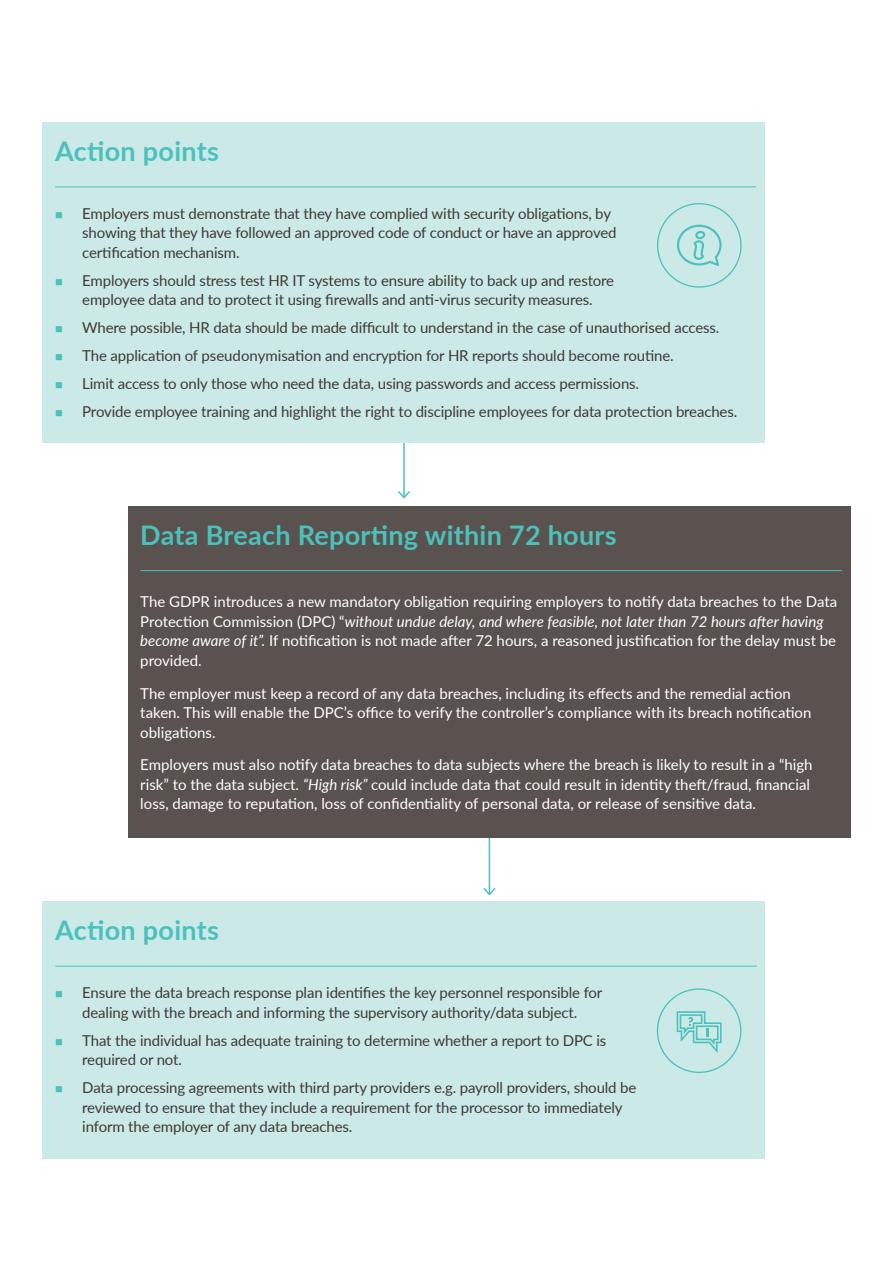
<style>
.page{position:relative;width:893px;height:1263px;background:#fff}
.page>*{position:absolute;margin:0;border:0;box-sizing:border-box;transform-origin:0 0}
.t1{font:700 27px "Lato";letter-spacing:.01em;color:#4cc1bb}
.t2{font:15px/19.5px "Lato";letter-spacing:-.01em;color:#3e3935}
.t3{font:15px/19.5px "Lato";color:#fff}
.s1{color:#4cc1bb}
.s2{font-style:italic}
</style>
<div class="page">
<hr style="left:489px;top:786px;width:1px;height:108px;background:#4cc1bb">
<svg style="left:483px;top:886px;width:13px;height:10px"></svg>
<hr style="left:403px;top:405px;width:2px;height:92px;background:#4cc1bb">
<svg style="left:398px;top:489px;width:12px;height:10px"></svg>
<div style="left:128px;top:506px;width:722px;height:332px;background:#59524e"></div>
<hr style="left:140px;top:570px;width:702px;height:1px;background:#4cc1bb">
<div style="left:43px;top:901px;width:722px;height:258px;background:#cbe9e7"></div>
<hr style="left:55px;top:966px;width:702px;height:1px;background:#4cc1bb">
<svg style="left:676px;top:1011px;width:46px;height:42px"></svg>
<div style="left:43px;top:122px;width:722px;height:320px;background:#cbe9e7"></div>
<hr style="left:55px;top:186px;width:701px;height:1px;background:#4cc1bb">
<svg style="left:677px;top:225px;width:45px;height:41px"></svg>
<h1 class="t1" style="left:55px;top:131px;width:165px">Action points</h1>
<p class="t2" style="left:82px;top:203px;width:536px;text-indent:-27px"><span class="s1">■</span> Employers must demonstrate that they have complied with security obligations, by showing that they have followed an approved code of conduct or have an approved certification mechanism.</p>
<p class="t2" style="left:55px;top:270px;width:560px;text-align:center"><span class="s1">■</span> Employers should stress test HR IT systems to ensure ability to back up and restore employee data and to protect it using firewalls and anti-virus security measures.</p>
<p class="t2" style="left:55px;top:317px;width:666px"><span class="s1">■</span> Where possible, HR data should be made difficult to understand in the case of unauthorised access.</p>
<p class="t2" style="left:55px;top:345px;width:620px"><span class="s1">■</span> The application of pseudonymisation and encryption for HR reports should become routine.</p>
<p class="t2" style="left:55px;top:373px;width:585px"><span class="s1">■</span> Limit access to only those who need the data, using passwords and access permissions.</p>
<p class="t2" style="left:55px;top:401px;width:683px"><span class="s1">■</span> Provide employee training and highlight the right to discipline employees for data protection breaches.</p>
<h1 class="t1" style="left:140px;top:515px;width:478px">Data Breach Reporting within 72 hours</h1>
<p class="t3" style="left:140px;top:591px;width:698px">The GDPR introduces a new mandatory obligation requiring employers to notify data breaches to the Data Protection Commission (DPC) “<span class="s2">without undue delay, and where feasible, not later than 72 hours after having become aware of it”.</span> If notification is not made after 72 hours, a reasoned justification for the delay must be provided.</p>
<p class="t3" style="left:140px;top:683px;width:673px">The employer must keep a record of any data breaches, including its effects and the remedial action taken. This will enable the DPC’s office to verify the controller’s compliance with its breach notification obligations.</p>
<p class="t3" style="left:140px;top:754px;width:674px">Employers must also notify data breaches to data subjects where the breach is likely to result in a “high risk” to the data subject. <span class="s2">“High risk”</span> could include data that could result in identity theft/fraud, financial loss, damage to reputation, loss of confidentiality of personal data, or release of sensitive data.</p>
<h1 class="t1" style="left:55px;top:910px;width:165px">Action points</h1>
<p class="t2" style="left:55px;top:982px;width:549px;text-align:center"><span class="s1">■</span> Ensure the data breach response plan identifies the key personnel responsible for dealing with the breach and informing the supervisory authority/data subject.</p>
<p class="t2" style="left:82px;top:1030px;width:526px;text-indent:-27px"><span class="s1">■</span> That the individual has adequate training to determine whether a report to DPC is required or not.</p>
<p class="t2" style="left:82px;top:1077px;width:556px;text-indent:-27px"><span class="s1">■</span> Data processing agreements with third party providers e.g. payroll providers, should be reviewed to ensure that they include a requirement for the processor to immediately inform the employer of any data breaches.</p>
</div>
